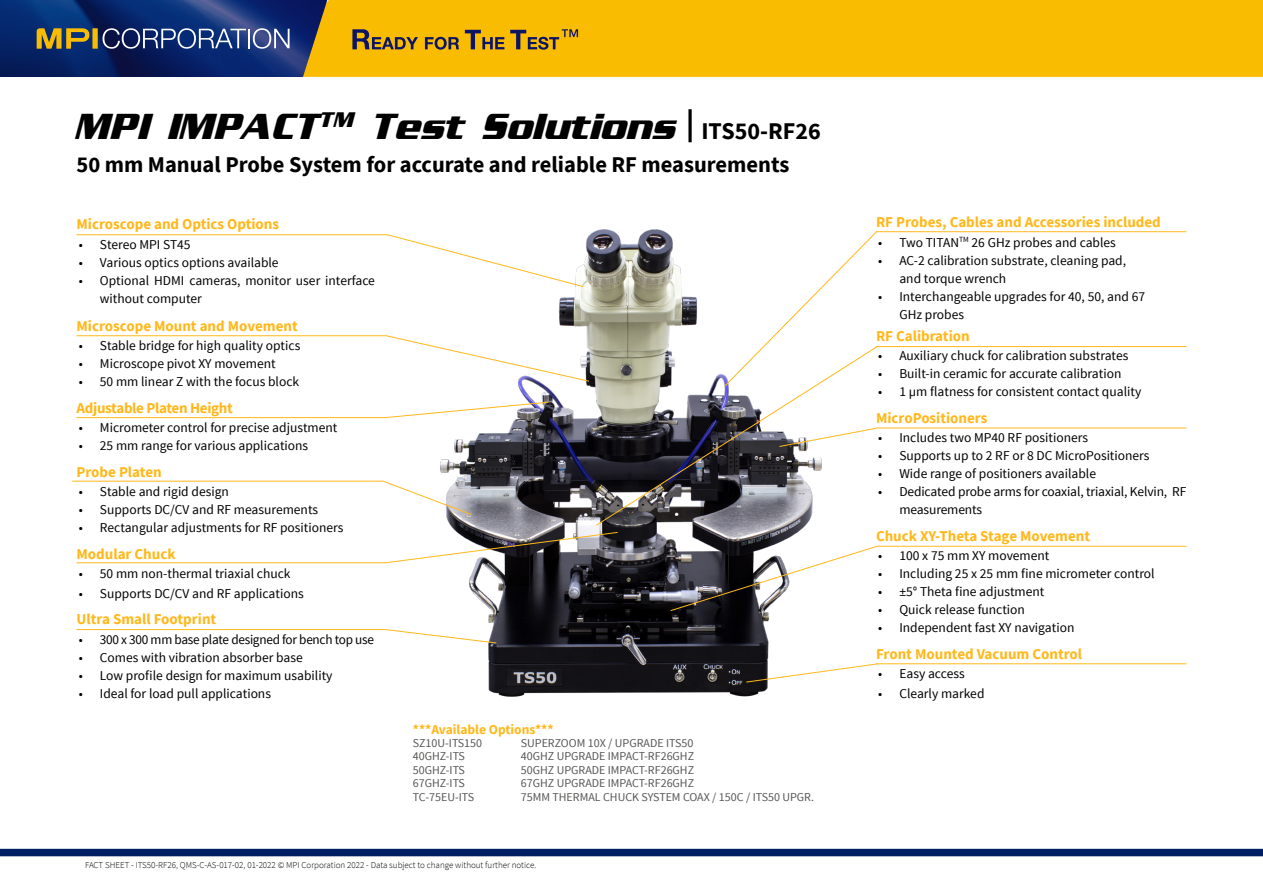
<style>
.page{position:relative;width:1263px;height:893px;background:#fff}
.page>*{position:absolute;margin:0;border:0;box-sizing:border-box;transform-origin:0 0}
.t1{font:italic 700 36px "Enter Sansman";color:#000}
.t2{font:700 22.5px "Source Sans Pro";color:#000}
.t3{font:700 15px "Source Sans Pro";color:#ffb81c}
.t4{font:700 15px "Source Sans Pro";letter-spacing:-.02em;color:#ffb81c}
.t5{font:13.5px/18px "Source Sans Pro";color:#000}
.t6{font:13.5px "Source Sans Pro";color:#010102}
.t7{font:13.5px "Source Sans Pro";letter-spacing:-.02em;color:#010102}
.t8{font:700 13.5px "Source Sans Pro";color:#ffb81c}
.t9{font:12px/13.5px "Source Sans Pro";color:#575756}
.t10{font:300 9px "Source Sans Pro";color:#000}
.s1{font-family:"Source Sans Pro";font-style:normal;font-size:33px}
.s2{font-family:"Source Sans Pro";font-style:normal;font-size:24px}
</style>
<div class="page">
<div style="left:327px;top:0;width:936px;height:77px;background:#f9bc00"></div>
<svg style="left:0;top:0;width:327px;height:77px;background:#253a6b"></svg>
<svg style="left:349px;top:29px;width:229px;height:21px;background:#b48b1c"></svg>
<div style="left:0;top:849px;width:1263px;height:7px;background:#001e62"></div>
<img style="left:441px;top:229px;width:364px;height:467px">
<hr style="left:77px;top:234px;width:310px;height:1px;background:#ffb81c">
<hr style="left:77px;top:335px;width:310px;height:1px;background:#ffb81c">
<hr style="left:77px;top:417px;width:310px;height:1px;background:#ffb81c">
<hr style="left:72px;top:481px;width:311px;height:1px;background:#ffb81c">
<hr style="left:77px;top:562px;width:310px;height:1px;background:#ffb81c">
<hr style="left:876px;top:231px;width:310px;height:1px;background:#ffb81c">
<hr style="left:876px;top:346px;width:310px;height:1px;background:#ffb81c">
<hr style="left:876px;top:428px;width:310px;height:1px;background:#ffb81c">
<hr style="left:876px;top:546px;width:310px;height:1px;background:#ffb81c">
<svg style="left:386px;top:234px;width:198px;height:53px"></svg>
<svg style="left:386px;top:335px;width:203px;height:47px"></svg>
<svg style="left:382px;top:480px;width:90px;height:35px"></svg>
<svg style="left:724px;top:231px;width:153px;height:115px"></svg>
<svg style="left:596px;top:346px;width:281px;height:180px"></svg>
<svg style="left:779px;top:428px;width:98px;height:19px"></svg>
<svg style="left:670px;top:546px;width:207px;height:65px"></svg>
<img style="left:386px;top:532px;width:232px;height:31px">
<svg style="left:746px;top:663px;width:131px;height:19px"></svg>
<svg style="left:387px;top:402px;width:162px;height:16px"></svg>
<hr style="left:876px;top:663px;width:310px;height:1px;background:#ffb81c">
<hr style="left:77px;top:629px;width:310px;height:1px;background:#ffb81c">
<svg style="left:386px;top:629px;width:111px;height:14px"></svg>
<h1 class="t1" style="left:77px;top:106px;width:746px">MPI IMPACT<sup>TM</sup> Test Solutions <span class="s1">|</span> <span class="s2">ITS50-RF26</span></h1>
<h2 class="t2" style="left:77px;top:149px;width:714px">50 mm Manual Probe System for accurate and reliable RF measurements</h2>
<p class="t3" style="left:77px;top:214px;width:204px">Microscope and Optics Options</p>
<p class="t5" style="left:79px;top:236px;width:113px">• Stereo MPI ST45</p>
<p class="t5" style="left:79px;top:254px;width:201px">• Various optics options available</p>
<p class="t5" style="left:100px;top:272px;width:276px;text-indent:-21px">• Optional HDMI cameras, monitor user interface without computer</p>
<p class="t3" style="left:77px;top:316px;width:223px">Microscope Mount and Movement</p>
<p class="t6" style="left:79px;top:337px;width:223px">• Stable bridge for high quality optics</p>
<p class="t6" style="left:79px;top:355px;width:198px">• Microscope pivot XY movement</p>
<p class="t6" style="left:79px;top:373px;width:222px">• 50 mm linear Z with the focus block</p>
<p class="t4" style="left:77px;top:398px;width:158px">Adjustable Platen Height</p>
<p class="t6" style="left:79px;top:419px;width:260px">• Micrometer control for precise adjustment</p>
<p class="t6" style="left:79px;top:437px;width:231px">• 25 mm range for various applications</p>
<p class="t3" style="left:77px;top:462px;width:87px">Probe Platen</p>
<p class="t6" style="left:79px;top:483px;width:152px">• Stable and rigid design</p>
<p class="t6" style="left:79px;top:501px;width:241px">• Supports DC/CV and RF measurements</p>
<p class="t6" style="left:79px;top:519px;width:266px">• Rectangular adjustments for RF positioners</p>
<p class="t3" style="left:77px;top:544px;width:101px">Modular Chuck</p>
<p class="t5" style="left:79px;top:565px;width:213px">• 50 mm non-thermal triaxial chuck</p>
<p class="t5" style="left:79px;top:585px;width:227px">• Supports DC/CV and RF applications</p>
<p class="t3" style="left:77px;top:609px;width:141px">Ultra Small Footprint</p>
<p class="t7" style="left:79px;top:631px;width:297px">• 300 x 300 mm base plate designed for bench top use</p>
<p class="t6" style="left:79px;top:649px;width:226px">• Comes with vibration absorber base</p>
<p class="t6" style="left:79px;top:667px;width:255px">• Low profile design for maximum usability</p>
<p class="t6" style="left:79px;top:685px;width:194px">• Ideal for load pull applications</p>
<p class="t8" style="left:413px;top:720px;width:142px">***Available Options***</p>
<p class="t9" style="left:413px;top:736px;width:71px">SZ10U-ITS150<br>40GHZ-ITS<br>50GHZ-ITS<br>67GHZ-ITS<br>TC-75EU-ITS</p>
<p class="t9" style="left:521px;top:736px;width:295px">SUPERZOOM 10X / UPGRADE ITS50<br>40GHZ UPGRADE IMPACT-RF26GHZ<br>50GHZ UPGRADE IMPACT-RF26GHZ<br>67GHZ UPGRADE IMPACT-RF26GHZ<br>75MM THERMAL CHUCK SYSTEM COAX / 150C / ITS50 UPGR.</p>
<p class="t10" style="left:85px;top:859px;width:453px">FACT SHEET - ITS50-RF26, QMS-C-AS-017-02, 01-2022 © MPI Corporation 2022 - Data subject to change without further notice.</p>
<p class="t3" style="left:876px;top:212px;width:286px">RF Probes, Cables and Accessories included</p>
<p class="t5" style="left:878px;top:233px;width:239px">• Two TITAN<sup>TM</sup> 26 GHz probes and cables</p>
<p class="t5" style="left:899px;top:251px;width:228px;text-indent:-21px">• AC-2 calibration substrate, cleaning pad, and torque wrench</p>
<p class="t5" style="left:899px;top:287px;width:247px;text-indent:-21px">• Interchangeable upgrades for 40, 50, and 67<br>GHz probes</p>
<p class="t3" style="left:876px;top:326px;width:95px">RF Calibration</p>
<p class="t5" style="left:878px;top:347px;width:252px">• Auxiliary chuck for calibration substrates</p>
<p class="t5" style="left:878px;top:365px;width:245px">• Built-in ceramic for accurate calibration</p>
<p class="t5" style="left:878px;top:383px;width:265px">• 1 µm flatness for consistent contact quality</p>
<p class="t3" style="left:876px;top:408px;width:113px">MicroPositioners</p>
<p class="t5" style="left:878px;top:429px;width:211px">• Includes two MP40 RF positioners</p>
<p class="t5" style="left:878px;top:447px;width:273px">• Supports up to 2 RF or 8 DC MicroPositioners</p>
<p class="t5" style="left:878px;top:465px;width:219px">• Wide range of positioners available</p>
<p class="t5" style="left:899px;top:483px;width:289px;text-indent:-21px">• Dedicated probe arms for coaxial, triaxial, Kelvin, RF measurements</p>
<p class="t3" style="left:876px;top:526px;width:216px">Chuck XY-Theta Stage Movement</p>
<p class="t5" style="left:878px;top:547px;width:173px">• 100 x 75 mm XY movement</p>
<p class="t5" style="left:878px;top:565px;width:278px">• Including 25 x 25 mm fine micrometer control</p>
<p class="t5" style="left:878px;top:583px;width:168px">• ±5° Theta fine adjustment</p>
<p class="t5" style="left:878px;top:601px;width:148px">• Quick release function</p>
<p class="t5" style="left:878px;top:619px;width:198px">• Independent fast XY navigation</p>
<p class="t3" style="left:876px;top:644px;width:208px">Front Mounted Vacuum Control</p>
<p class="t5" style="left:878px;top:665px;width:88px">• Easy access</p>
<p class="t5" style="left:878px;top:685px;width:108px">• Clearly marked</p>
</div>
